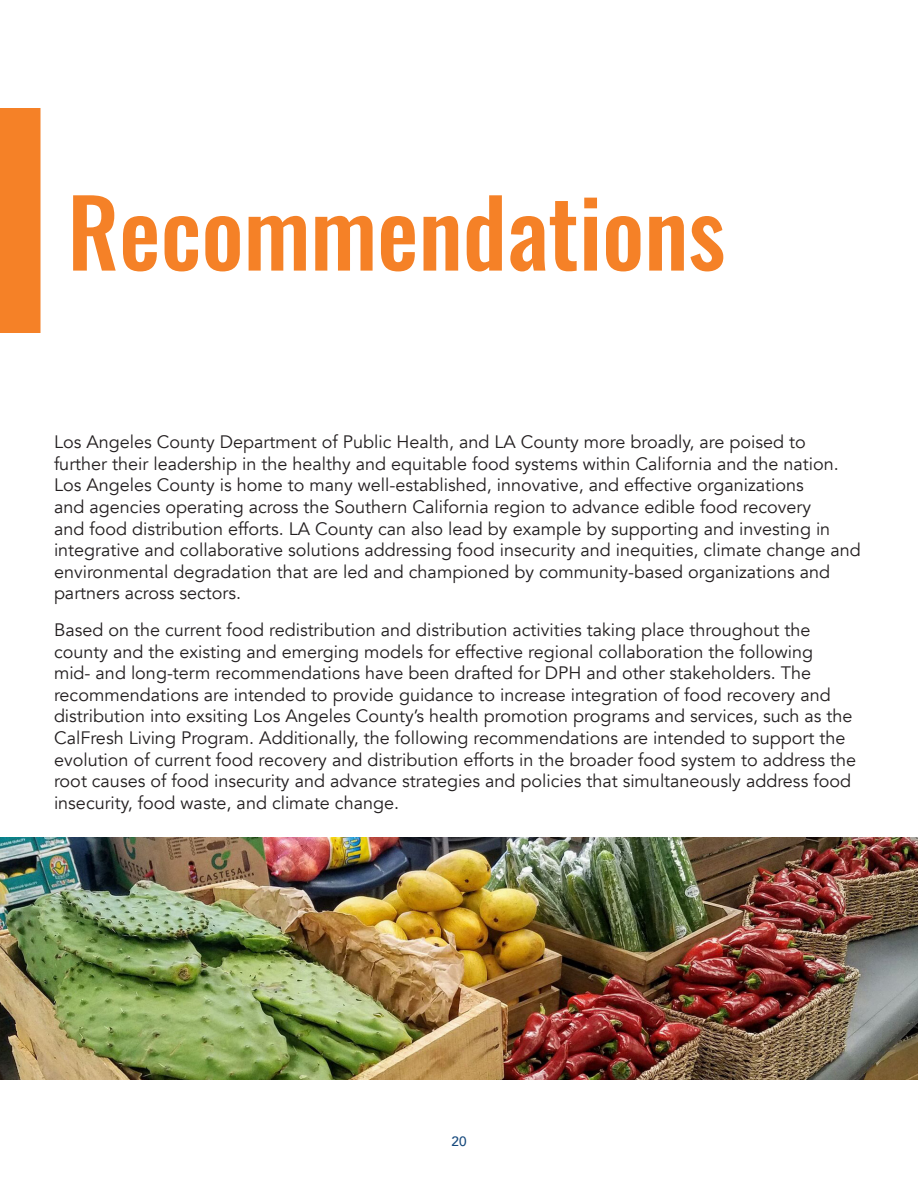
<style>
.page{position:relative;width:918px;height:1188px;background:#fff}
.page>*{position:absolute;margin:0;border:0;box-sizing:border-box;transform-origin:0 0}
.t1{font:500 93px "Oswald";color:#f58127}
.t2{font:18px/21.6px "Avenir";color:#231f20}
.t3{font:500 13.5px "Avenir";color:#16497d}
</style>
<div class="page">
<div style="left:0;top:108px;width:40px;height:225px;background:#f58127"></div>
<img style="left:0;top:837px;width:918px;height:243px">
<h1 class="t1" style="left:68px;top:168px;width:659px">Recommendations</h1>
<p class="t2" style="left:54px;top:432px;width:808px">Los Angeles County Department of Public Health, and LA County more broadly, are poised to further their leadership in the healthy and equitable food systems within California and the nation.<br>Los Angeles County is home to many well-established, innovative, and effective organizations<br>and agencies operating across the Southern California region to advance edible food recovery<br>and food distribution efforts. LA County can also lead by example by supporting and investing in integrative and collaborative solutions addressing food insecurity and inequities, climate change and environmental degradation that are led and championed by community-based organizations and partners across sectors.</p>
<p class="t2" style="left:54px;top:619px;width:804px">Based on the current food redistribution and distribution activities taking place throughout the county and the existing and emerging models for effective regional collaboration the following<br>mid- and long-term recommendations have been drafted for DPH and other stakeholders. The recommendations are intended to provide guidance to increase integration of food recovery and distribution into exsiting Los Angeles County’s health promotion programs and services, such as the CalFresh Living Program. Additionally, the following recommendations are intended to support the evolution of current food recovery and distribution efforts in the broader food system to address the root causes of food insecurity and advance strategies and policies that simultaneously address food insecurity, food waste, and climate change.</p>
<p class="t3" style="left:451px;top:1130px;width:17px">20</p>
</div>
